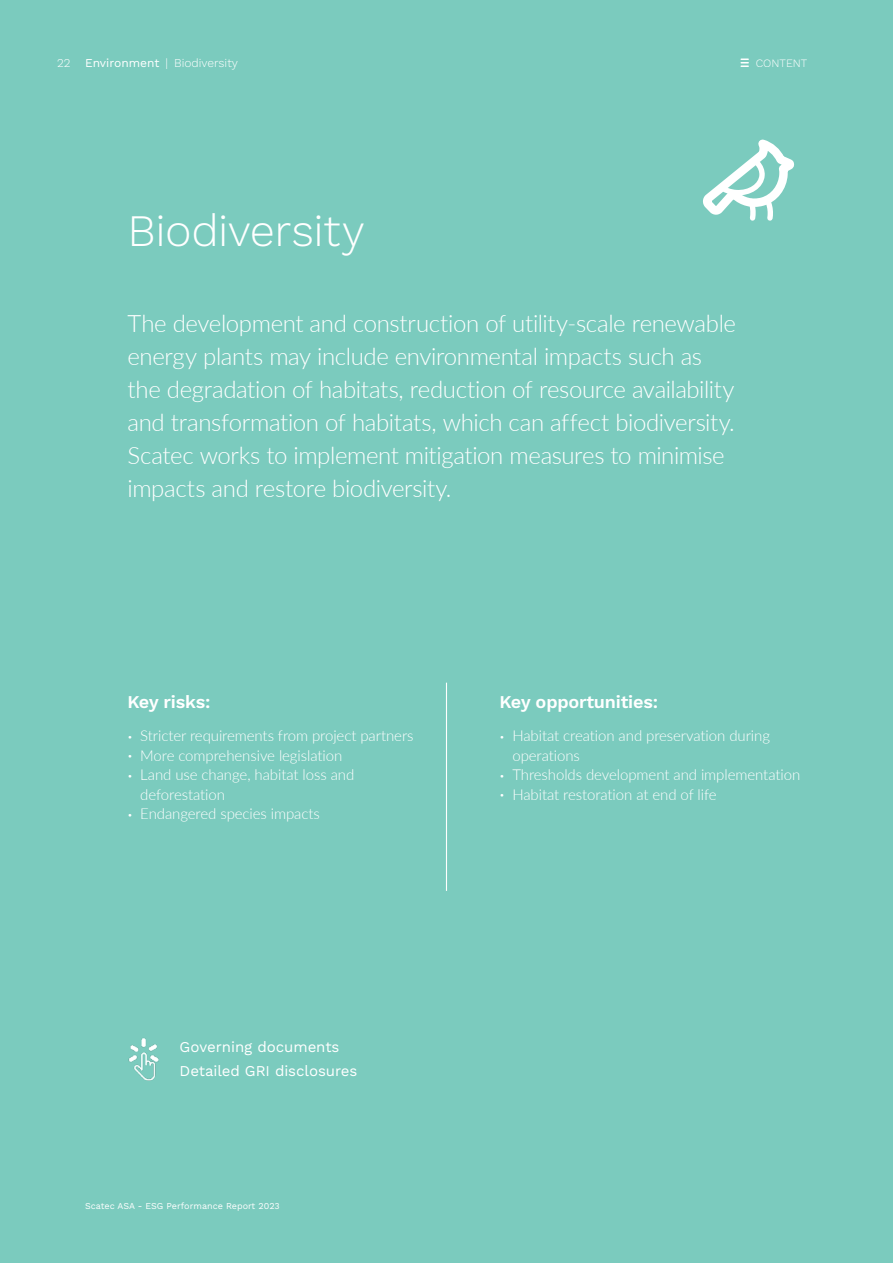
<style>
.page{position:relative;width:893px;height:1263px;background:#7bcbbe}
.page>*{position:absolute;margin:0;border:0;box-sizing:border-box;transform-origin:0 0}
.Hovedtittel_-_Ikke_i_TOC{font:300 45px "Work Sans";letter-spacing:-.01em;color:#fff}
.Ingress{font:300 24px/33px "Lato";letter-spacing:-.015em;color:#fff}
.Headline_Style_3_-_Black_-_Left{font:600 18px "Work Sans";letter-spacing:-.01em;color:#fff}
.t1{font:300 15px/19.5px "Lato";letter-spacing:-.005em;color:#fff}
.Illustration_Subheading_1{font:15px "Work Sans";letter-spacing:-.005em;color:#fff}
.t2{font:300 12px "Work Sans";color:#fff}
.t3{font:300 11.25px "Work Sans";color:#fff}
.t4{font:9px "Work Sans";color:#fff}
.s1{font-weight:400}
.s2{font-size:9px}
</style>
<div class="page">
<svg style="left:703px;top:139px;width:91px;height:82px"></svg>
<hr style="left:446px;top:683px;width:1px;height:208px;background:#fff">
<img style="left:128px;top:1038px;width:31px;height:43px">
<svg style="left:741px;top:59px;width:7px;height:8px"></svg>
<p class="t2" style="left:57px;top:56px;width:182px">22 <span class="s1">Environment</span> | Biodiversity</p>
<p class="t3" style="left:756px;top:57px;width:53px">CONTENT</p>
<p class="Hovedtittel_-_Ikke_i_TOC" style="left:128px;top:204px;width:239px">Biodiversity</p>
<p class="Ingress" style="left:128px;top:306px;width:610px">The development and construction of utility-scale renewable energy plants may include environmental impacts such as the degradation of habitats, reduction of resource availability and transformation of habitats, which can affect biodiversity.<br>Scatec works to implement mitigation measures to minimise impacts and restore biodiversity.</p>
<p class="Headline_Style_3_-_Black_-_Left" style="left:128px;top:691px;width:84px">Key risks:</p>
<p class="t1" style="left:128px;top:725px;width:287px"><span class="s2">•</span> Stricter requirements from project partners</p>
<p class="t1" style="left:128px;top:745px;width:216px"><span class="s2">•</span> More comprehensive legislation</p>
<p class="t1" style="left:140px;top:764px;width:215px;text-indent:-13px"><span class="s2">•</span> Land use change, habitat loss and deforestation</p>
<p class="t1" style="left:128px;top:803px;width:194px"><span class="s2">•</span> Endangered species impacts</p>
<p class="Illustration_Subheading_1" style="left:180px;top:1038px;width:161px">Governing documents</p>
<p class="Illustration_Subheading_1" style="left:180px;top:1062px;width:179px">Detailed GRI disclosures</p>
<p class="t4" style="left:85px;top:1201px;width:196px">Scatec ASA - ESG Performance Report 2023</p>
<p class="Headline_Style_3_-_Black_-_Left" style="left:500px;top:691px;width:160px">Key opportunities:</p>
<p class="t1" style="left:512px;top:725px;width:259px;text-indent:-13px"><span class="s2">•</span> Habitat creation and preservation during operations</p>
<p class="t1" style="left:500px;top:764px;width:302px"><span class="s2">•</span> Thresholds development and implementation</p>
<p class="t1" style="left:500px;top:784px;width:218px"><span class="s2">•</span> Habitat restoration at end of life</p>
</div>
